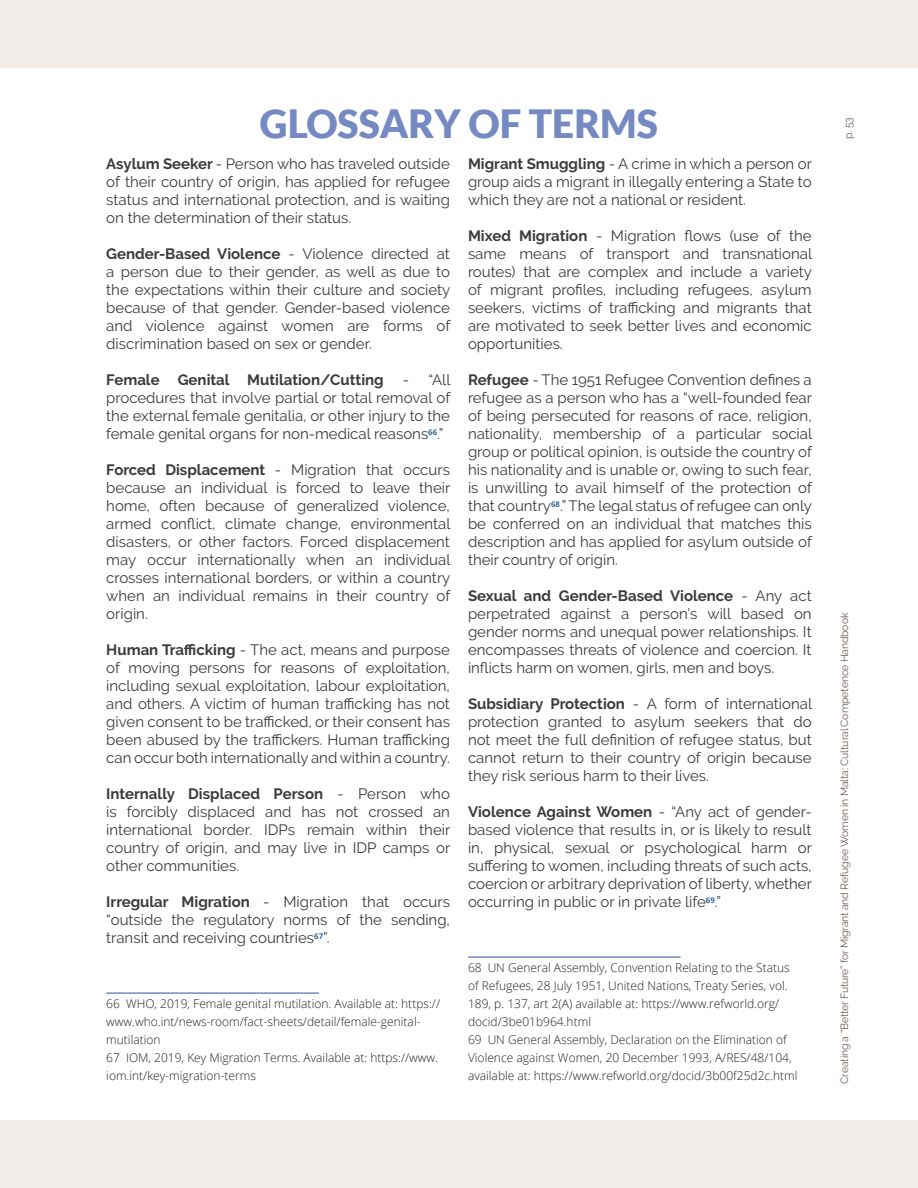
<style>
.page{position:relative;width:918px;height:1188px;background:#fff}
.page>*{position:absolute;margin:0;border:0;box-sizing:border-box;transform-origin:0 0}
.t1{font:900 39px "Lato";color:#758ac2}
.t2{font:15px/18px "Raleway";color:#3a3b3a;text-align:justify}
.t3{font:700 15px "Raleway";color:#3a3b3a}
.t4{font:300 12px/18px "Open Sans";color:#231f20}
.t5{font:10.5px "Raleway";letter-spacing:-.015em;color:#6a605c}
.s1{font-weight:700}
</style>
<div class="page">
<div style="left:0;top:1120px;width:918px;height:68px;background:#f2ede9"></div>
<div style="left:0;top:0;width:918px;height:67px;background:#f2ede9"></div>
<hr style="left:106px;top:992px;width:213px;height:2px;background:#758ac2">
<hr style="left:468px;top:956px;width:213px;height:2px;background:#758ac2">
<h1 class="t1" style="left:260px;top:101px;width:400px">GLOSSARY OF TERMS</h1>
<p class="t2" style="left:106px;top:155px;width:345px"><span class="s1">Asylum Seeker</span> - Person who has traveled outside of their country of origin, has applied for refugee status and international protection, and is waiting on the determination of their status.</p>
<p class="t2" style="left:106px;top:245px;width:346px"><span class="s1">Gender-Based Violence</span> - Violence directed at a person due to their gender, as well as due to the expectations within their culture and society because of that gender. Gender-based violence and violence against women are forms of discrimination based on sex or gender.</p>
<p class="t3" style="left:106px;top:371px;width:279px">Female Genital Mutilation/Cutting</p>
<p class="t2" style="left:106px;top:371px;width:346px;text-indent:297px">- “All procedures that involve partial or total removal of the external female genitalia, or other injury to the female genital organs for non-medical reasons<sup>66</sup>.”</p>
<p class="t2" style="left:106px;top:461px;width:346px"><span class="s1">Forced Displacement</span> - Migration that occurs because an individual is forced to leave their home, often because of generalized violence, armed conflict, climate change, environmental disasters, or other factors. Forced displacement may occur internationally when an individual crosses international borders, or within a country when an individual remains in their country of origin.</p>
<p class="t2" style="left:106px;top:641px;width:345px"><span class="s1">Human Trafficking</span> - The act, means and purpose of moving persons for reasons of exploitation, including sexual exploitation, labour exploitation, and others. A victim of human trafficking has not given consent to be trafficked, or their consent has been abused by the traffickers. Human trafficking can occur both internationally and within a country.</p>
<p class="t2" style="left:106px;top:785px;width:346px"><span class="s1">Internally Displaced Person</span> - Person who is forcibly displaced and has not crossed an international border. IDPs remain within their country of origin, and may live in IDP camps or other communities.</p>
<p class="t2" style="left:106px;top:893px;width:345px"><span class="s1">Irregular Migration</span> - Migration that occurs “outside the regulatory norms of the sending, transit and receiving countries<sup>67</sup>”.</p>
<p class="t4" style="left:106px;top:994px;width:335px">66 WHO, 2019, Female genital mutilation. Available at: https:// www.who.int/news-room/fact-sheets/detail/female-genital&shy;mutilation<br>67 IOM, 2019, Key Migration Terms. Available at: https://www. iom.int/key-migration-terms</p>
<p class="t2" style="left:468px;top:155px;width:346px"><span class="s1">Migrant Smuggling</span> - A crime in which a person or group aids a migrant in illegally entering a State to which they are not a national or resident.</p>
<p class="t2" style="left:468px;top:227px;width:346px"><span class="s1">Mixed Migration</span> - Migration flows (use of the same means of transport and transnational routes) that are complex and include a variety of migrant profiles, including refugees, asylum seekers, victims of trafficking and migrants that are motivated to seek better lives and economic opportunities.</p>
<p class="t2" style="left:468px;top:371px;width:346px"><span class="s1">Refugee</span> - The 1951 Refugee Convention defines a refugee as a person who has a “well-founded fear of being persecuted for reasons of race, religion, nationality, membership of a particular social group or political opinion, is outside the country of his nationality and is unable or, owing to such fear, is unwilling to avail himself of the protection of that country<sup>68</sup>.” The legal status of refugee can only be conferred on an individual that matches this description and has applied for asylum outside of their country of origin.</p>
<p class="t2" style="left:468px;top:587px;width:345px"><span class="s1">Sexual and Gender-Based Violence</span> - Any act perpetrated against a person’s will based on gender norms and unequal power relationships. It encompasses threats of violence and coercion. It inflicts harm on women, girls, men and boys.</p>
<p class="t2" style="left:468px;top:695px;width:346px"><span class="s1">Subsidiary Protection</span> - A form of international protection granted to asylum seekers that do not meet the full definition of refugee status, but cannot return to their country of origin because they risk serious harm to their lives.</p>
<p class="t2" style="left:468px;top:803px;width:346px"><span class="s1">Violence Against Women</span> - “Any act of gender&shy;based violence that results in, or is likely to result in, physical, sexual or psychological harm or suffering to women, including threats of such acts, coercion or arbitrary deprivation of liberty, whether occurring in public or in private life<sup>69</sup>.”</p>
<p class="t4" style="left:468px;top:958px;width:331px">68 UN General Assembly, Convention Relating to the Status of Refugees, 28 July 1951, United Nations, Treaty Series, vol.<br>189, p. 137, art 2(A) available at: https://www.refworld.org/ docid/3be01b964.html<br>69 UN General Assembly, Declaration on the Elimination of Violence against Women, 20 December 1993, A/RES/48/104, available at: https://www.refworld.org/docid/3b00f25d2c.html</p>
<p class="t5" style="left:842px;top:139px;width:23px;rotate:-90deg">p. 53</p>
<p class="t5" style="left:839px;top:1084px;width:472px;rotate:-90deg">Creating a “Better Future” for Migrant and Refugee Women in Malta: Cultural Competence Handbook</p>
</div>
